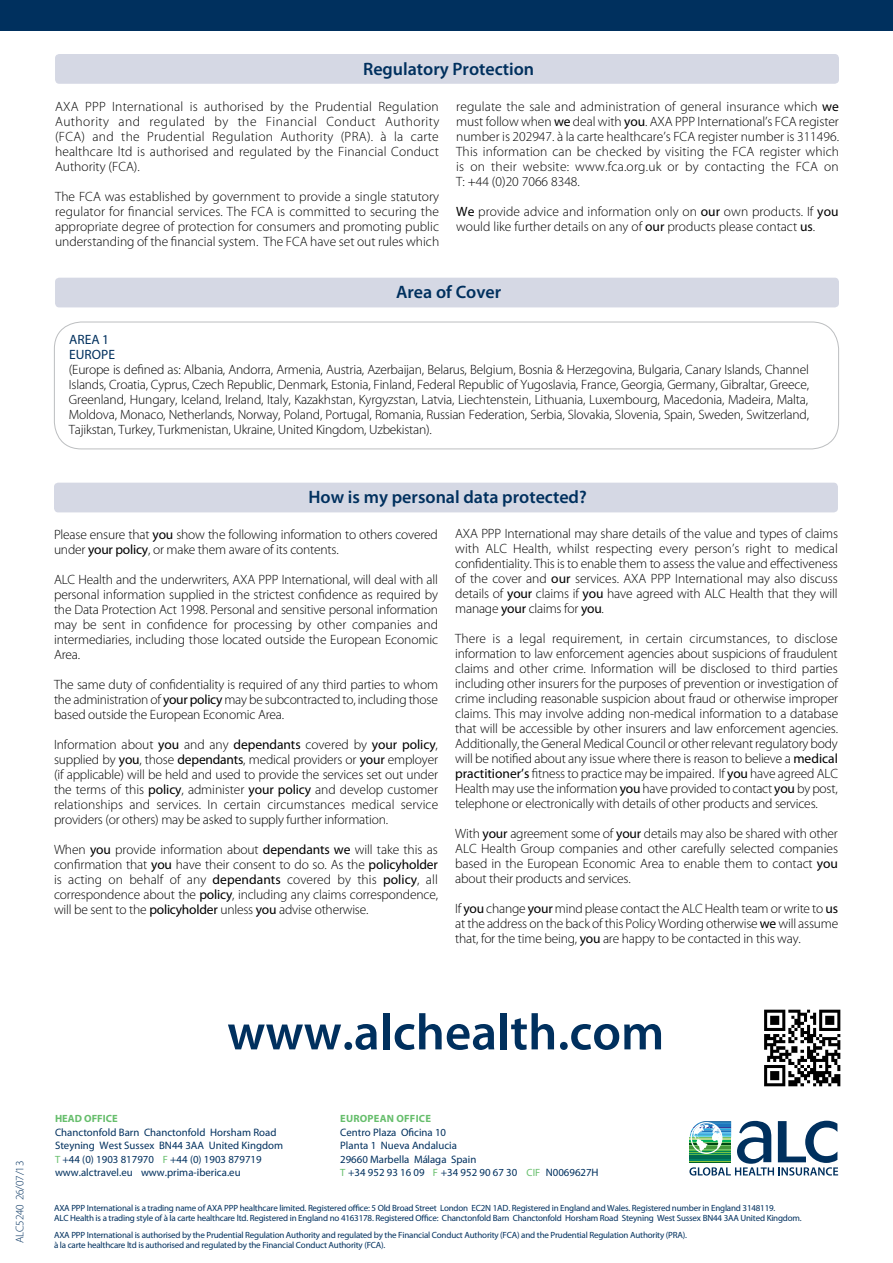
<style>
.page{position:relative;width:893px;height:1263px;background:#fff}
.page>*{position:absolute;margin:0;border:0;box-sizing:border-box;transform-origin:0 0}
.t1{font:600 51px "Myriad Pro";color:#00305e}
.t2{font:600 18px "Myriad Pro";color:#00305e}
.t3{font:300 13.5px/15px "Myriad Pro";letter-spacing:-.015em;color:#000;text-align:justify}
.t4{font:13.5px "Myriad Pro";color:#00305e}
.t5{font:300 11.25px "Myriad Pro";letter-spacing:-.02em;color:#00305e}
.t6{font:10.8px/13.5px "Myriad Pro";color:#00305e}
.t7{font:700 10.5px "Myriad Pro";letter-spacing:.01em;color:#66be6c}
.t8{font:9px/10.5px "Myriad Pro";letter-spacing:-.02em;color:#00305e}
.s1{font-weight:400}
.s2{font-size:10.5px;color:#66be6c}
</style>
<div class="page">
<div style="left:54px;top:483px;width:784px;height:29px;background:#d5d8e4;border-radius:4px"></div>
<div style="left:55px;top:278px;width:784px;height:29px;background:#d5d8e4;border-radius:4px"></div>
<div style="left:55px;top:54px;width:784px;height:30px;background:#d5d8e4;border-radius:4px"></div>
<div style="left:54px;top:322px;width:785px;height:127px;border:1px solid #bcbec0;border-radius:27px"></div>
<svg style="left:689px;top:1121px;width:149px;height:54px"></svg>
<img style="left:764px;top:1009px;width:77px;height:78px">
<div style="left:0;top:0;width:893px;height:31px;background:#00305e"></div>
<p class="t5" style="left:14px;top:1243px;width:84px;rotate:-90deg">ALC5240 26/07/13</p>
<h2 class="t2" style="left:363px;top:57px;width:173px">Regulatory Protection</h2>
<p class="t3" style="left:55px;top:99px;width:386px">AXA PPP International is authorised by the Prudential Regulation Authority and regulated by the Financial Conduct Authority (FCA) and the Prudential Regulation Authority (PRA). à la carte healthcare ltd is authorised and regulated by the Financial Conduct Authority (FCA).</p>
<p class="t3" style="left:55px;top:189px;width:386px">The FCA was established by government to provide a single statutory regulator for financial services. The FCA is committed to securing the appropriate degree of protection for consumers and promoting public understanding of the financial system. The FCA have set out rules which</p>
<p class="t3" style="left:456px;top:99px;width:384px">regulate the sale and administration of general insurance which <span class="s1">we </span>must follow when <span class="s1">we</span> deal with <span class="s1">you</span>. AXA PPP International’s FCA register number is 202947. à la carte healthcare’s FCA register number is 311496.<br>This information can be checked by visiting the FCA register which is on their website: www.fca.org.uk or by contacting the FCA on T: +44 (0)20 7066 8348.</p>
<p class="t3" style="left:456px;top:204px;width:384px"><span class="s1">We</span> provide advice and information only on <span class="s1">our</span> own products. If <span class="s1">you </span>would like further details on any of <span class="s1">our</span> products please contact <span class="s1">us</span>.</p>
<h2 class="t2" style="left:396px;top:281px;width:107px">Area of Cover</h2>
<p class="t4" style="left:69px;top:331px;width:17px">Area</p>
<p class="t4" style="left:102px;top:331px;width:8px">1</p>
<p class="t4" style="left:69px;top:346px;width:16px">Europe</p>
<p class="t3" style="left:69px;top:362px;width:742px">(Europe is defined as: Albania, Andorra, Armenia, Austria, Azerbaijan, Belarus, Belgium, Bosnia &amp; Herzegovina, Bulgaria, Canary Islands, Channel Islands, Croatia, Cyprus, Czech Republic, Denmark, Estonia, Finland, Federal Republic of Yugoslavia, France, Georgia, Germany, Gibraltar, Greece, Greenland, Hungary, Iceland, Ireland, Italy, Kazakhstan, Kyrgyzstan, Latvia, Liechtenstein, Lithuania, Luxembourg, Macedonia, Madeira, Malta, Moldova, Monaco, Netherlands, Norway, Poland, Portugal, Romania, Russian Federation, Serbia, Slovakia, Slovenia, Spain, Sweden, Switzerland, Tajikstan, Turkey, Turkmenistan, Ukraine, United Kingdom, Uzbekistan).</p>
<h2 class="t2" style="left:308px;top:486px;width:280px">How is my personal data protected?</h2>
<p class="t3" style="left:54px;top:527px;width:385px">Please ensure that <span class="s1">you</span> show the following information to others covered under <span class="s1">your policy</span>, or make them aware of its contents.</p>
<p class="t3" style="left:54px;top:572px;width:386px">ALC Health and the underwriters, AXA PPP International, will deal with all personal information supplied in the strictest confidence as required by the Data Protection Act 1998. Personal and sensitive personal information may be sent in confidence for processing by other companies and intermediaries, including those located outside the European Economic Area.</p>
<p class="t3" style="left:54px;top:677px;width:386px">The same duty of confidentiality is required of any third parties to whom the administration of <span class="s1">your policy</span> may be subcontracted to, including those based outside the European Economic Area.</p>
<p class="t3" style="left:54px;top:737px;width:386px">Information about <span class="s1">you</span> and any <span class="s1">dependants</span> covered by <span class="s1">your policy</span>, supplied by <span class="s1">you</span>, those <span class="s1">dependants</span>, medical providers or <span class="s1">your</span> employer (if applicable) will be held and used to provide the services set out under the terms of this <span class="s1">policy</span>, administer <span class="s1">your policy</span> and develop customer relationships and services. In certain circumstances medical service providers (or others) may be asked to supply further information.</p>
<p class="t3" style="left:54px;top:842px;width:386px">When <span class="s1">you</span> provide information about <span class="s1">dependants we</span> will take this as confirmation that <span class="s1">you</span> have their consent to do so. As the <span class="s1">policyholder </span>is acting on behalf of any <span class="s1">dependants</span> covered by this <span class="s1">policy</span>, all correspondence about the <span class="s1">policy</span>, including any claims correspondence, will be sent to the <span class="s1">policyholder</span> unless <span class="s1">you</span> advise otherwise.</p>
<p class="t3" style="left:455px;top:527px;width:384px">AXA PPP International may share details of the value and types of claims with ALC Health, whilst respecting every person’s right to medical confidentiality. This is to enable them to assess the value and effectiveness of the cover and <span class="s1">our</span> services. AXA PPP International may also discuss details of <span class="s1">your</span> claims if <span class="s1">you</span> have agreed with ALC Health that they will manage <span class="s1">your</span> claims for <span class="s1">you</span>.</p>
<p class="t3" style="left:455px;top:632px;width:384px">There is a legal requirement, in certain circumstances, to disclose information to law enforcement agencies about suspicions of fraudulent claims and other crime. Information will be disclosed to third parties including other insurers for the purposes of prevention or investigation of crime including reasonable suspicion about fraud or otherwise improper claims. This may involve adding non-medical information to a database that will be accessible by other insurers and law enforcement agencies.<br>Additionally, the General Medical Council or other relevant regulatory body will be notified about any issue where there is reason to believe a <span class="s1">medical practitioner’s</span> fitness to practice may be impaired. If <span class="s1">you</span> have agreed ALC Health may use the information <span class="s1">you</span> have provided to contact <span class="s1">you</span> by post, telephone or electronically with details of other products and services.</p>
<p class="t3" style="left:455px;top:827px;width:384px">With <span class="s1">your</span> agreement some of <span class="s1">your</span> details may also be shared with other ALC Health Group companies and other carefully selected companies based in the European Economic Area to enable them to contact <span class="s1">you </span>about their products and services.</p>
<p class="t3" style="left:455px;top:902px;width:385px">If <span class="s1">you</span> change <span class="s1">your</span> mind please contact the ALC Health team or write to <span class="s1">us </span>at the address on the back of this Policy Wording otherwise <span class="s1">we</span> will assume that, for the time being, <span class="s1">you</span> are happy to be contacted in this way.</p>
<h1 class="t1" style="left:227px;top:1000px;width:439px">www.alchealth.com</h1>
<p class="t7" style="left:55px;top:1112px;width:64px">HEAD OFFICE</p>
<p class="t6" style="left:55px;top:1125px;width:230px">Chanctonfold Barn Chanctonfold Horsham Road Steyning West Sussex BN44 3AA United Kingdom <span class="s2">T</span> +44 (0) 1903 817970 <span class="s2">F</span> +44 (0) 1903 879719 www.alctravel.eu www.prima-iberica.eu</p>
<p class="t7" style="left:340px;top:1112px;width:71px">EUROPEAN Office</p>
<p class="t6" style="left:340px;top:1125px;width:260px">Centro Plaza Oficina 10<br>Planta 1 Nueva Andalucia<br>29660 Marbella Málaga Spain<br><span class="s2">T</span> +34 952 93 16 09 <span class="s2">F</span> +34 952 90 67 30 <span class="s2">CIF</span> N0069627H</p>
<p class="t8" style="left:54px;top:1202px;width:749px">AXA PPP International is a trading name of AXA PPP healthcare limited. Registered office: 5 Old Broad Street London EC2N 1AD. Registered in England and Wales. Registered number in England 3148119.<br>ALC Health is a trading style of à la carte healthcare ltd. Registered in England no 4163178. Registered Office: Chanctonfold Barn Chanctonfold Horsham Road Steyning West Sussex BN44 3AA United Kingdom.</p>
<p class="t8" style="left:54px;top:1229px;width:635px">AXA PPP International is authorised by the Prudential Regulation Authority and regulated by the Financial Conduct Authority (FCA) and the Prudential Regulation Authority (PRA). à la carte healthcare ltd is authorised and regulated by the Financial Conduct Authority (FCA).</p>
</div>
